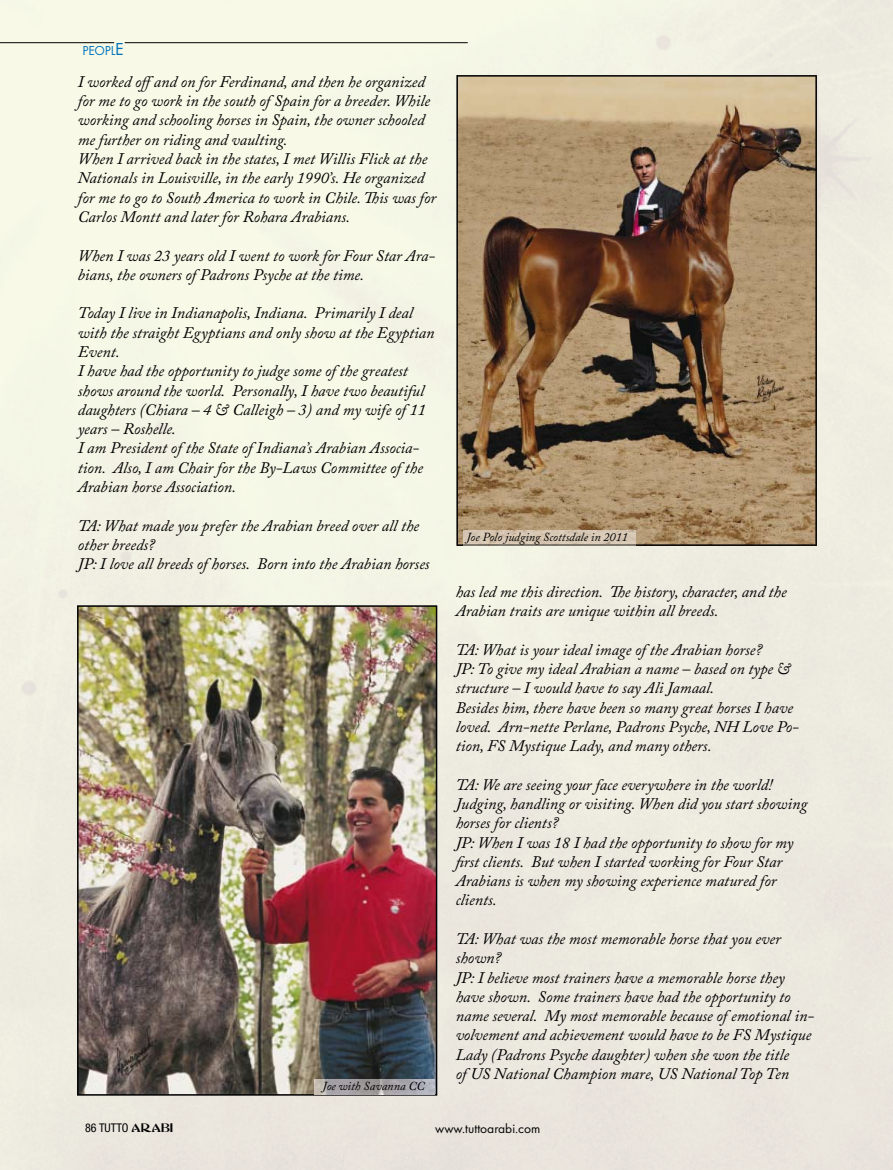
<style>
.page{position:relative;width:893px;height:1170px;background:#fff}
.page>*{position:absolute;margin:0;border:0;box-sizing:border-box;transform-origin:0 0}
.t1{font:italic 16.05px/19.4px "Adobe Caslon Pro";color:#000}
.t2{font:13.5px "Futura T";color:#000}
.t3{font:13.5px "Futura T";letter-spacing:-.015em;color:#0072ba}
.t4{font:italic 12.3px "Adobe Caslon Pro";color:#000}
.t5{font:condensed 12px "Helvetica Neue";color:#000}
.s1{font-size:18px}
.s2{font-family:"Abbess";font-stretch:normal}
</style>
<div class="page">
<img style="left:0;top:0;width:893px;height:1169px">
<img style="left:77px;top:605px;width:360px;height:490px">
<svg style="left:456px;top:75px;width:361px;height:471px;background:#937859"></svg>
<img style="left:463px;top:531px;width:173px;height:14px">
<img style="left:314px;top:1079px;width:121px;height:14px">
<hr style="left:125px;top:42px;width:343px;height:1px;background:#000">
<hr style="left:0;top:42px;width:114px;height:1px;background:#000">
<p class="t3" style="left:82px;top:43px;width:43px">PEOPL<span class="s1">E</span></p>
<p class="t1" style="left:78px;top:72px;width:360px">I worked offand on for Ferdinand, and then he organized for me to go work in the south of Spain for a breeder. While working and schooling horses in Spain, the owner schooled me further on riding and vaulting.<br>When I arrived back in the states, I met Willis Flick at the Nationals in Louisville, in the early 1990’s. He organized for me to go to South America to work in Chile. This was for Carlos Montt and later for Rohara Arabians.</p>
<p class="t1" style="left:78px;top:245px;width:359px">When I was 23 years old I went to work for Four Star Ara&shy;bians, the owners of Padrons Psyche at the time.</p>
<p class="t1" style="left:78px;top:303px;width:358px">Today I live in Indianapolis, Indiana. Primarily I deal with the straight Egyptians and only show at the Egyptian Event.<br>I have had the opportunity to judge some of the greatest shows around the world. Personally, I have two beautiful daughters (Chiara – 4 &amp; Calleigh – 3) and my wife of 11 years – Roshelle.<br>I am President of the State of Indiana’s Arabian Associa&shy;tion. Also, I am Chair for the By-Laws Committee of the Arabian horse Association.</p>
<p class="t1" style="left:78px;top:515px;width:353px">TA: What made you prefer the Arabian breed over all the other breeds?<br>JP: I love all breeds of horses. Born into the Arabian horses</p>
<p class="t4" style="left:322px;top:1078px;width:104px">Joe with Savanna CC</p>
<p class="t4" style="left:466px;top:529px;width:163px">Joe Polo judging Scottsdale in 2011</p>
<p class="t1" style="left:456px;top:581px;width:333px">has led me this direction. The history, character, and the<br>Arabian traits are unique within all breeds.</p>
<p class="t1" style="left:456px;top:639px;width:345px">TA: What is your ideal image of the Arabian horse?<br>JP: To give my ideal Arabian a name – based on type &amp; structure – I would have to say Ali Jamaal.<br>Besides him, there have been so many great horses I have loved. Arn-nette Perlane, Padrons Psyche, NH Love Po&shy;tion, FS Mystique Lady, and many others.</p>
<p class="t1" style="left:456px;top:774px;width:353px">TA: We are seeing your face everywhere in the world!<br>Judging, handling or visiting. When did you start showing horses for clients?<br>JP: When I was 18 I had the opportunity to show for my first clients. But when I started working for Four Star Arabians is when my showing experience matured for clients.</p>
<p class="t1" style="left:456px;top:928px;width:360px">TA: What was the most memorable horse that you ever shown?<br>JP: I believe most trainers have a memorable horse they have shown. Some trainers have had the opportunity to name several. My most memorable because of emotional in&shy;volvement and achievement would have to be FS Mystique Lady (Padrons Psyche daughter) when she won the title<br>of US National Champion mare, US National Top Ten</p>
<p class="t5" style="left:85px;top:1120px;width:90px">86 TUTTO <span class="s2">ARABI</span></p>
<p class="t2" style="left:435px;top:1120px;width:107px">www.tuttoarabi.com</p>
</div>
